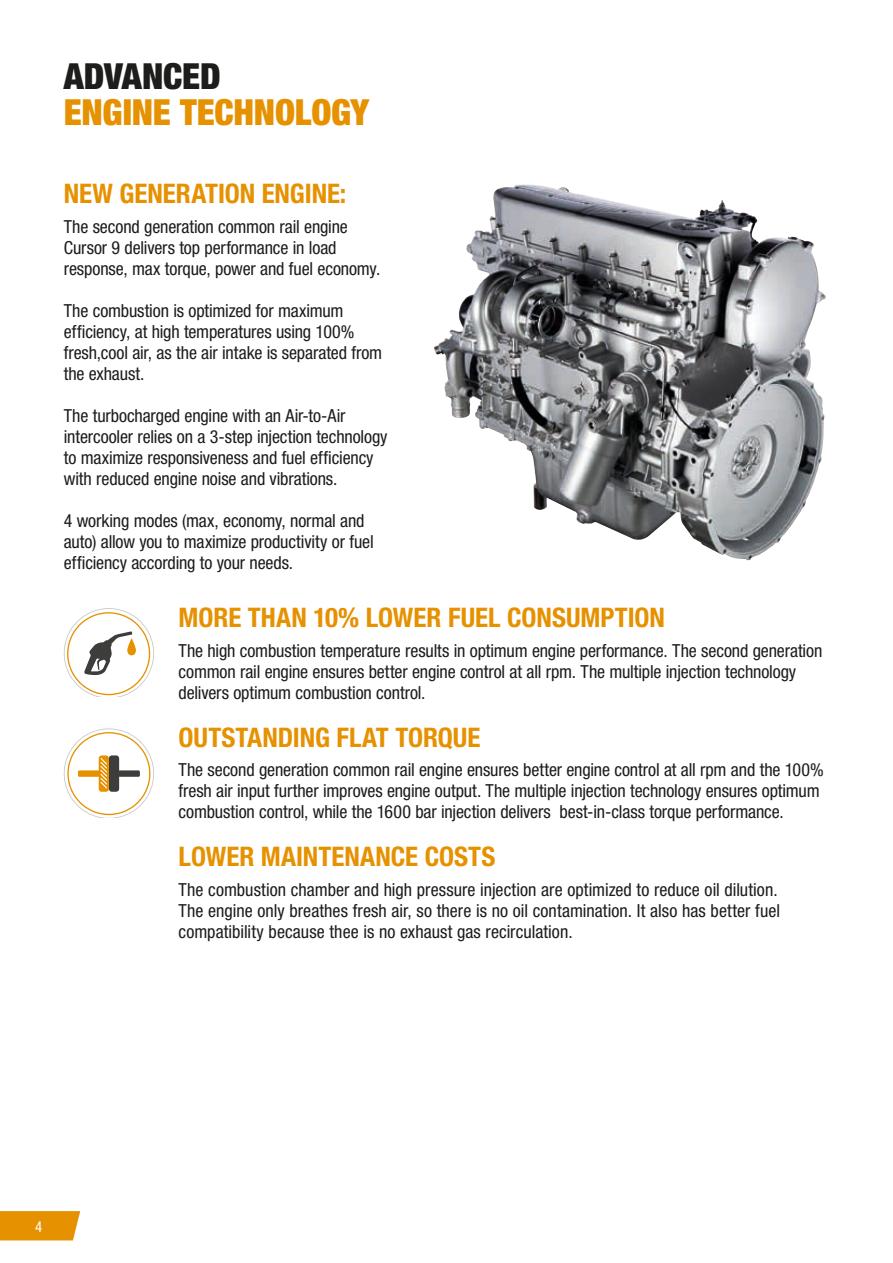
<style>
.page{position:relative;width:893px;height:1263px;background:#fff}
.page>*{position:absolute;margin:0;border:0;box-sizing:border-box;transform-origin:0 0}
.t1{font:900 condensed 36px "Helvetica Neue LT Std";letter-spacing:-.005em;color:#e69100}
.t2{font:900 condensed 36px "Helvetica Neue LT Std";letter-spacing:-.005em;color:#1d1d1b}
.t3{font:700 condensed 27px "Helvetica Neue LT Std";color:#e69100}
.t4{font:condensed 18px/21px "Helvetica Neue LT Std";letter-spacing:-.005em;color:#1d1d1b}
.t5{font:condensed 15px "Helvetica Neue LT Std";color:#fff}
</style>
<div class="page">
<svg style="left:0;top:1211px;width:80px;height:29px;background:#e7960b"></svg>
<img style="left:434px;top:185px;width:385px;height:376px">
<svg style="left:64px;top:608px;width:90px;height:89px"></svg>
<svg style="left:127px;top:638px;width:9px;height:17px"></svg>
<svg style="left:64px;top:728px;width:90px;height:90px"></svg>
<h1 class="t2" style="left:64px;top:54px;width:158px">ADVANCED</h1>
<h1 class="t1" style="left:64px;top:90px;width:307px">ENGINE TECHNOLOGY</h1>
<h2 class="t3" style="left:64px;top:177px;width:284px">NEW GENERATION ENGINE:</h2>
<p class="t4" style="left:64px;top:216px;width:318px">The second generation common rail engine<br>Cursor 9 delivers top performance in load response, max torque, power and fuel economy.</p>
<p class="t4" style="left:64px;top:300px;width:320px">The combustion is optimized for maximum efficiency, at high temperatures using 100% fresh,cool air, as the air intake is separated from the exhaust.</p>
<p class="t4" style="left:64px;top:405px;width:325px">The turbocharged engine with an Air-to-Air intercooler relies on a 3-step injection technology to maximize responsiveness and fuel efficiency with reduced engine noise and vibrations.</p>
<p class="t4" style="left:64px;top:510px;width:311px">4 working modes (max, economy, normal and auto) allow you to maximize productivity or fuel efficiency according to your needs.</p>
<h2 class="t3" style="left:179px;top:601px;width:488px">MORE THAN 10% LOWER FUEL CONSUMPTION</h2>
<p class="t4" style="left:179px;top:640px;width:645px">The high combustion temperature results in optimum engine performance. The second generation common rail engine ensures better engine control at all rpm. The multiple injection technology delivers optimum combustion control.</p>
<h2 class="t3" style="left:179px;top:721px;width:303px">OUTSTANDING FLAT TORQUE</h2>
<p class="t4" style="left:179px;top:759px;width:647px">The second generation common rail engine ensures better engine control at all rpm and the 100% fresh air input further improves engine output. The multiple injection technology ensures optimum combustion control, while the 1600 bar injection delivers best-in-class torque performance.</p>
<h2 class="t3" style="left:179px;top:840px;width:318px">LOWER MAINTENANCE COSTS</h2>
<p class="t4" style="left:179px;top:879px;width:603px">The combustion chamber and high pressure injection are optimized to reduce oil dilution.<br>The engine only breathes fresh air, so there is no oil contamination. It also has better fuel compatibility because thee is no exhaust gas recirculation.</p>
<p class="t5" style="left:35px;top:1218px;width:9px">4</p>
</div>
